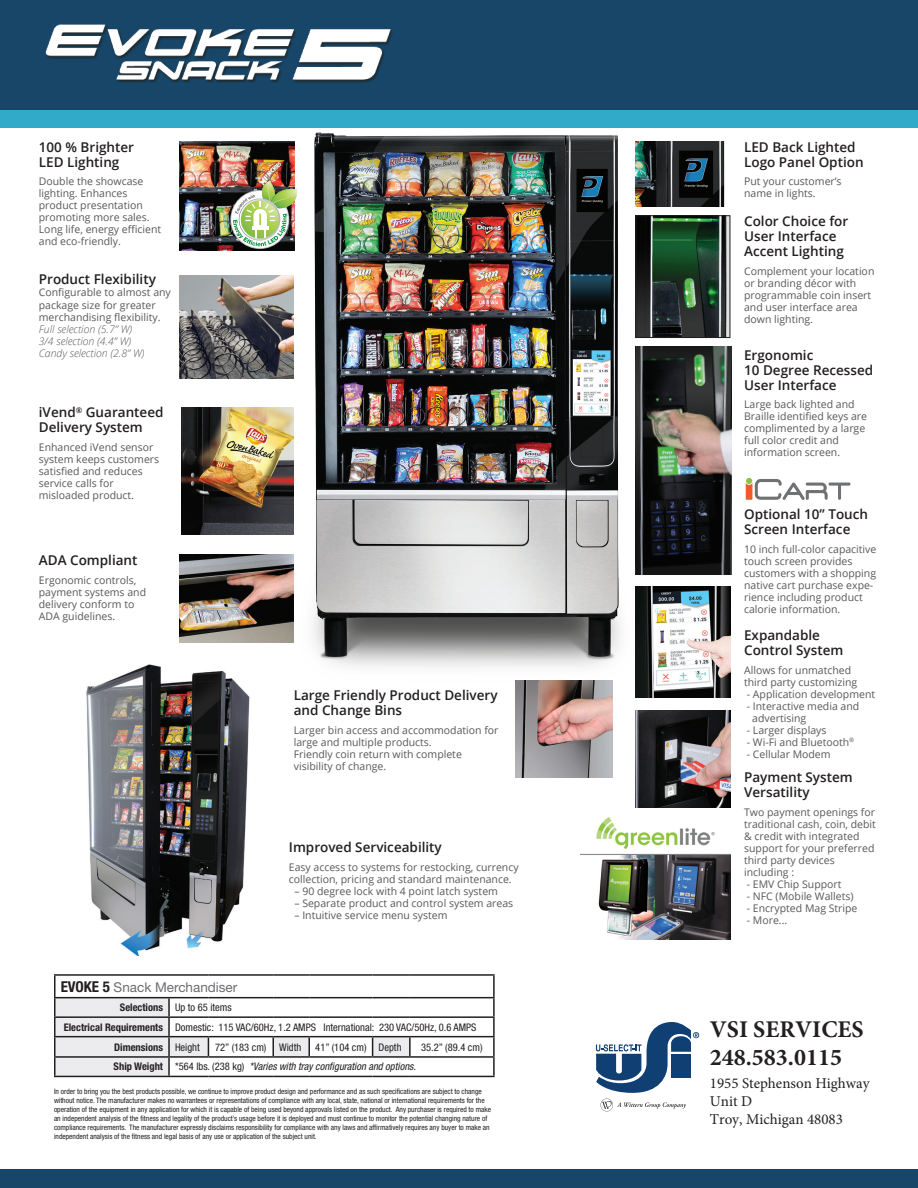
<style>
.page{position:relative;width:918px;height:1188px;background:#174668}
.page>*{position:absolute;margin:0;border:0;box-sizing:border-box;transform-origin:0 0}
.t1{font:700 24px/28.8px "Minion Pro";color:#231f20}
.t2{font:15px/18px "Minion Pro";color:#231f20}
.t3{font:600 13.5px/15px "Open Sans";color:#231f20}
.t4{font:13.5px "Helvetica Neue LTW1 G";color:#6c6d70}
.t5{font:10.5px/12px "Open Sans";color:#57585a}
.t6{font:condensed 10.5px "Helvetica Neue LTW1 G";color:#231f20}
.t7{font:italic 300 10.5px "Open Sans";color:#57585a}
.t8{font:italic condensed 10.5px "Helvetica Neue LTW1 G";color:#231f20}
.t9{font:700 condensed 10.5px "Helvetica Neue LTW1 G";color:#231f20}
.t10{font:condensed 7.5px/9px "Helvetica Neue LTW1 G";color:#231f20}
.s1{font-weight:700;font-stretch:condensed;font-size:15px;color:#231f20}
.s2{font-style:normal}
</style>
<div class="page">
<div style="left:0;top:110px;width:918px;height:1059px;background:#fff"></div>
<div style="left:0;top:110px;width:918px;height:17px;background:#31a9c8"></div>
<img style="left:286px;top:127px;width:354px;height:560px">
<img style="left:179px;top:275px;width:115px;height:103px">
<img style="left:179px;top:554px;width:115px;height:88px">
<svg style="left:746px;top:478px;width:104px;height:22px"></svg>
<img style="left:179px;top:141px;width:115px;height:110px">
<img style="left:233px;top:180px;width:66px;height:66px">
<img style="left:636px;top:586px;width:95px;height:111px">
<img style="left:636px;top:710px;width:95px;height:98px">
<img style="left:181px;top:407px;width:113px;height:127px">
<img style="left:636px;top:346px;width:95px;height:228px">
<img style="left:86px;top:664px;width:164px;height:292px">
<svg style="left:56px;top:996px;width:437px;height:80px"></svg>
<hr style="left:54px;top:974px;width:115px;height:2px;background:#231f20">
<hr style="left:54px;top:976px;width:2px;height:21px;background:#231f20">
<hr style="left:169px;top:974px;width:39px;height:2px;background:#231f20">
<hr style="left:208px;top:974px;width:65px;height:2px;background:#231f20">
<hr style="left:273px;top:974px;width:36px;height:2px;background:#231f20">
<hr style="left:309px;top:974px;width:64px;height:2px;background:#231f20">
<hr style="left:373px;top:974px;width:37px;height:2px;background:#231f20">
<hr style="left:410px;top:974px;width:85px;height:2px;background:#231f20">
<hr style="left:493px;top:976px;width:2px;height:21px;background:#231f20">
<hr style="left:54px;top:997px;width:115px;height:1px;background:#231f20">
<hr style="left:169px;top:997px;width:39px;height:1px;background:#231f20">
<hr style="left:208px;top:997px;width:65px;height:1px;background:#231f20">
<hr style="left:273px;top:997px;width:36px;height:1px;background:#231f20">
<hr style="left:309px;top:997px;width:64px;height:1px;background:#231f20">
<hr style="left:373px;top:997px;width:37px;height:1px;background:#231f20">
<hr style="left:410px;top:997px;width:85px;height:1px;background:#231f20">
<hr style="left:410px;top:1016px;width:85px;height:2px;background:#231f20">
<hr style="left:410px;top:1036px;width:85px;height:1px;background:#231f20">
<svg style="left:54px;top:998px;width:357px;height:78px"></svg>
<hr style="left:208px;top:1056px;width:65px;height:2px;background:#231f20">
<hr style="left:273px;top:1056px;width:36px;height:2px;background:#231f20">
<hr style="left:309px;top:1056px;width:64px;height:2px;background:#231f20">
<hr style="left:373px;top:1056px;width:37px;height:2px;background:#231f20">
<hr style="left:410px;top:1056px;width:85px;height:2px;background:#231f20">
<svg style="left:493px;top:998px;width:2px;height:78px"></svg>
<hr style="left:54px;top:1076px;width:115px;height:1px;background:#231f20">
<hr style="left:169px;top:1076px;width:39px;height:1px;background:#231f20">
<hr style="left:208px;top:1076px;width:65px;height:1px;background:#231f20">
<hr style="left:273px;top:1076px;width:36px;height:1px;background:#231f20">
<hr style="left:309px;top:1076px;width:64px;height:1px;background:#231f20">
<hr style="left:373px;top:1076px;width:37px;height:1px;background:#231f20">
<hr style="left:410px;top:1076px;width:85px;height:1px;background:#231f20">
<img style="left:515px;top:681px;width:98px;height:97px">
<img style="left:638px;top:217px;width:90px;height:119px">
<div style="left:636px;top:215px;width:94px;height:123px;border:1px solid #231f20"></div>
<img style="left:636px;top:141px;width:89px;height:65px">
<img style="left:45px;top:24px;width:348px;height:59px">
<svg style="left:596px;top:1022px;width:103px;height:71px"></svg>
<svg style="left:601px;top:1099px;width:85px;height:12px"></svg>
<img style="left:581px;top:817px;width:149px;height:123px">
<p class="t3" style="left:39px;top:139px;width:97px">100 % Brighter<br>LED Lighting</p>
<p class="t5" style="left:39px;top:175px;width:124px">Double the showcase lighting. Enhances product presentation promoting more sales.<br>Long life, energy efficient and eco-friendly.</p>
<p class="t3" style="left:39px;top:272px;width:119px">Product Flexibility</p>
<p class="t5" style="left:39px;top:286px;width:134px">Configurable to almost any package size for greater merchandising flexibility.</p>
<p class="t7" style="left:39px;top:321px;width:95px">Full selection (5.7” W)</p>
<p class="t7" style="left:39px;top:333px;width:94px">3/4 selection (4.4” W)</p>
<p class="t7" style="left:39px;top:345px;width:107px">Candy selection (2.8” W)</p>
<p class="t3" style="left:39px;top:405px;width:126px">iVend<sup>®</sup> Guaranteed<br>Delivery System</p>
<p class="t5" style="left:39px;top:441px;width:122px">Enhanced iVend sensor system keeps customers</p>
<p class="t5" style="left:39px;top:465px;width:105px">satisfied and reduces service calls for</p>
<p class="t5" style="left:39px;top:489px;width:97px">misloaded product.</p>
<p class="t3" style="left:39px;top:552px;width:100px">ADA Compliant</p>
<p class="t5" style="left:39px;top:573px;width:109px">Ergonomic controls, payment systems and delivery conform to<br>ADA guidelines.</p>
<p class="t3" style="left:294px;top:687px;width:205px">Large Friendly Product Delivery and Change Bins</p>
<p class="t5" style="left:294px;top:724px;width:206px">Larger bin access and accommodation for large and multiple products.</p>
<p class="t5" style="left:294px;top:748px;width:170px">Friendly coin return with complete visibility of change.</p>
<p class="t3" style="left:289px;top:840px;width:154px">Improved Serviceability</p>
<p class="t5" style="left:289px;top:861px;width:231px">Easy access to systems for restocking, currency collection, pricing and standard maintenance.</p>
<p class="t5" style="left:294px;top:885px;width:205px">– 90 degree lock with 4 point latch system</p>
<p class="t5" style="left:294px;top:897px;width:220px">– Separate product and control system areas</p>
<p class="t5" style="left:294px;top:909px;width:155px">– Intuitive service menu system</p>
<p class="t4" style="left:61px;top:979px;width:178px"><span class="s1">EVOKE 5</span> Snack Merchandiser</p>
<p class="t9" style="left:120px;top:1001px;width:45px">Selections</p>
<p class="t6" style="left:175px;top:1001px;width:58px">Up to 65 items</p>
<p class="t9" style="left:64px;top:1021px;width:101px">Electrical Requirements</p>
<p class="t6" style="left:175px;top:1021px;width:303px">Domestic: 115 VAC/60Hz, 1.2 AMPS International: 230 VAC/50Hz, 0.6 AMPS</p>
<p class="t9" style="left:114px;top:1041px;width:50px">Dimensions</p>
<p class="t6" style="left:175px;top:1041px;width:26px">Height</p>
<p class="t6" style="left:215px;top:1041px;width:53px">72” (183 cm)</p>
<p class="t6" style="left:279px;top:1041px;width:24px">Width</p>
<p class="t6" style="left:315px;top:1041px;width:53px">41” (104 cm)</p>
<p class="t6" style="left:379px;top:1041px;width:24px">Depth</p>
<p class="t6" style="left:421px;top:1041px;width:63px">35.2” (89.4 cm)</p>
<p class="t9" style="left:114px;top:1060px;width:51px">Ship Weight</p>
<p class="t8" style="left:175px;top:1061px;width:242px"><span class="s2">*564 lbs. (238 kg)</span> *Varies with tray configuration and options.</p>
<p class="t10" style="left:54px;top:1087px;width:439px">In order to bring you the best products possible, we continue to improve product design and performance and as such specifications are subject to change without notice. The manufacturer makes no warrantees or representations of compliance with any local, state, national or international requirements for the operation of the equipment in any application for which it is capable of being used beyond approvals listed on the product. Any purchaser is required to make an independent analysis of the fitness and legality of the product’s usage before it is deployed and must continue to monitor the potential changing nature of compliance requirements. The manufacturer expressly disclaims responsibility for compliance with any laws and affirmatively requires any buyer to make an independent analysis of the fitness and legal basis of any use or application of the subject unit.</p>
<p class="t3" style="left:744px;top:139px;width:121px">LED Back Lighted<br>Logo Panel Option</p>
<p class="t5" style="left:744px;top:175px;width:99px">Put your customer’s name in lights.</p>
<p class="t3" style="left:744px;top:213px;width:106px">Color Choice for<br>User Interface<br>Accent Lighting</p>
<p class="t5" style="left:744px;top:264px;width:132px">Complement your location or branding décor with programmable coin insert and user interface area down lighting.</p>
<p class="t3" style="left:744px;top:347px;width:131px">Ergonomic<br>10 Degree Recessed<br>User Interface</p>
<p class="t5" style="left:744px;top:398px;width:125px">Large back lighted and<br>Braille identified keys are complimented by a large full color credit and information screen.</p>
<p class="t3" style="left:744px;top:507px;width:126px">Optional 10” Touch<br>Screen Interface</p>
<p class="t5" style="left:744px;top:543px;width:134px">10 inch full-color capacitive touch screen provides customers with a shopping native cart purchase expe&shy;rience including product calorie information.</p>
<p class="t3" style="left:744px;top:627px;width:101px">Expandable<br>Control System</p>
<p class="t5" style="left:744px;top:664px;width:115px">Allows for unmatched third party customizing</p>
<p class="t5" style="left:747px;top:688px;width:130px">- Application development</p>
<p class="t5" style="left:747px;top:700px;width:114px">- Interactive media and</p>
<p class="t5" style="left:752px;top:712px;width:55px">advertising</p>
<p class="t5" style="left:747px;top:724px;width:81px">- Larger displays</p>
<p class="t5" style="left:747px;top:736px;width:109px">- Wi-Fi and Bluetooth<sup>®</sup></p>
<p class="t5" style="left:747px;top:748px;width:85px">- Cellular Modem</p>
<p class="t3" style="left:744px;top:769px;width:110px">Payment System<br>Versatility</p>
<p class="t5" style="left:744px;top:806px;width:133px">Two payment openings for traditional cash, coin, debit &amp; credit with integrated support for your preferred third party devices including :</p>
<p class="t5" style="left:747px;top:878px;width:96px">- EMV Chip Support</p>
<p class="t5" style="left:747px;top:890px;width:108px">- NFC (Mobile Wallets)</p>
<p class="t5" style="left:747px;top:902px;width:112px">- Encrypted Mag Stripe</p>
<p class="t5" style="left:747px;top:914px;width:42px">- More...</p>
<p class="t1" style="left:710px;top:1014px;width:155px">VSI SERVICES<br>248.583.0115</p>
<p class="t2" style="left:710px;top:1074px;width:161px">1955 Stephenson Highway<br>Unit D<br>Troy, Michigan 48083</p>
</div>
